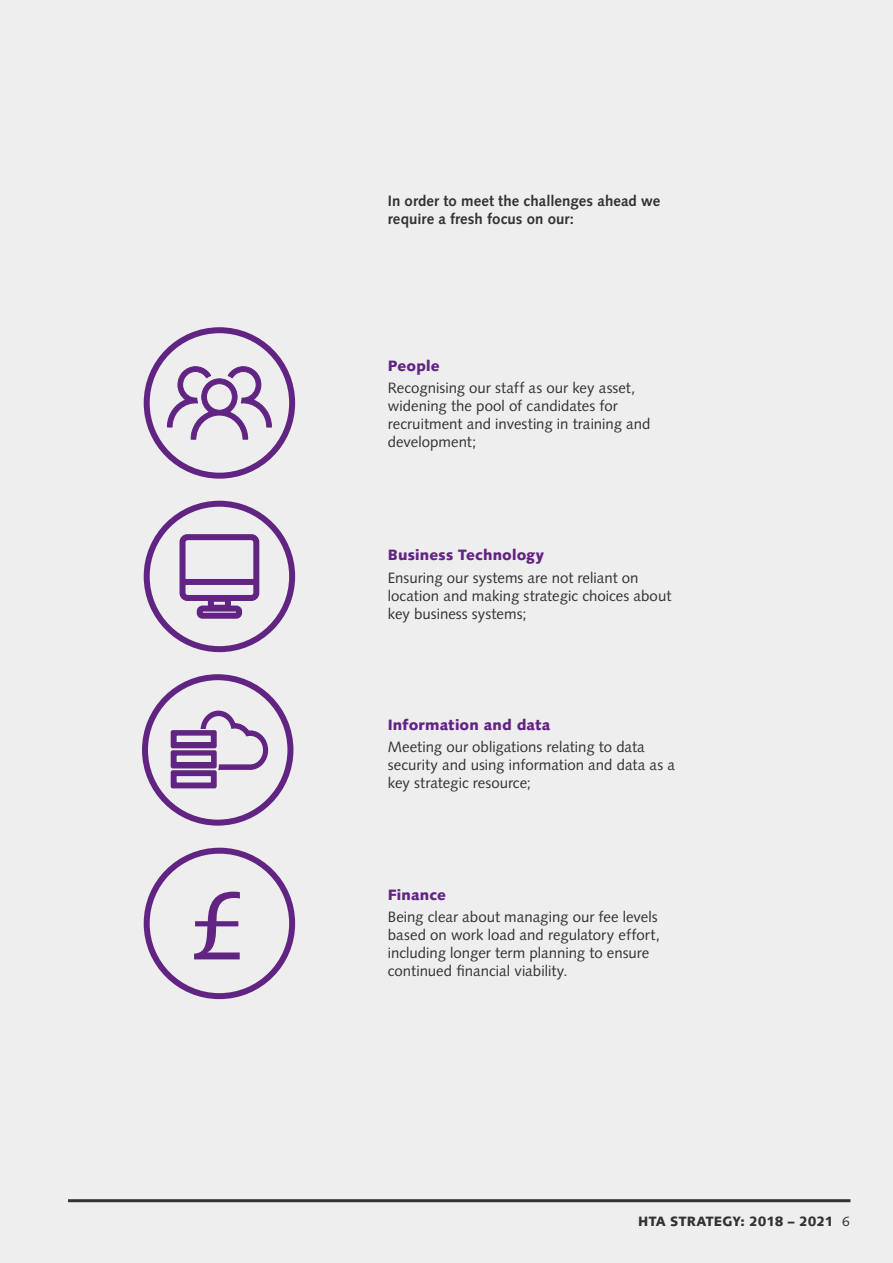
<style>
.page{position:relative;width:893px;height:1263px;background:#fff}
.page>*{position:absolute;margin:0;border:0;box-sizing:border-box;transform-origin:0 0}
.t1{font:96px "Syntax LT Std";color:#622483}
.t2{font:15px/18px "Syntax LT Std";color:#333132}
.t3{font:700 15px/18px "Syntax LT Std";letter-spacing:.01em;color:#333132}
.Paragraph_title_line{font:900 15px "Syntax LT Std";letter-spacing:.01em;color:#622483}
.t4{font:900 13.5px "Syntax LT Std";letter-spacing:-.005em;color:#333132}
.s1{font-weight:400}
</style>
<div class="page">
<div style="left:1px;top:0;width:892px;height:1263px;background:#eee"></div>
<svg style="left:170px;top:710px;width:99px;height:79px"></svg>
<div style="left:180px;top:534px;width:79px;height:67px;border:6px solid #622483;border-radius:5px"></div>
<div style="left:182px;top:579px;width:75px;height:6px;background:#622483"></div>
<div style="left:208px;top:596px;width:23px;height:15px;border:6px solid #622483"></div>
<div style="left:197px;top:605px;width:45px;height:14px;border:6px solid #622483;border-radius:3px"></div>
<svg style="left:167px;top:366px;width:105px;height:74px"></svg>
<div style="left:144px;top:327px;width:151px;height:152px;border:6px solid #622483;border-radius:50%"></div>
<div style="left:142px;top:674px;width:151px;height:152px;border:6px solid #622483;border-radius:50%"></div>
<div style="left:144px;top:848px;width:151px;height:151px;border:6px solid #622483;border-radius:50%"></div>
<div style="left:144px;top:501px;width:151px;height:151px;border:6px solid #622483;border-radius:50%"></div>
<hr style="left:68px;top:1199px;width:782px;height:3px;background:#333132">
<p class="t1" style="left:191px;top:869px;width:55px">£</p>
<p class="t3" style="left:388px;top:191px;width:274px">In order to meet the challenges ahead we require a fresh focus on our:</p>
<p class="Paragraph_title_line" style="left:388px;top:357px;width:53px">People</p>
<p class="t2" style="left:388px;top:379px;width:264px">Recognising our staff as our key asset, widening the pool of candidates for recruitment and investing in training and development;</p>
<p class="Paragraph_title_line" style="left:388px;top:546px;width:158px">Business Technology</p>
<p class="t2" style="left:388px;top:568px;width:285px">Ensuring our systems are not reliant on location and making strategic choices about key business systems;</p>
<p class="Paragraph_title_line" style="left:388px;top:716px;width:164px">Information and data</p>
<p class="t2" style="left:388px;top:738px;width:289px">Meeting our obligations relating to data security and using information and data as a key strategic resource;</p>
<p class="Paragraph_title_line" style="left:388px;top:886px;width:60px">Finance</p>
<p class="t2" style="left:388px;top:908px;width:274px">Being clear about managing our fee levels based on work load and regulatory effort, including longer term planning to ensure</p>
<p class="t2" style="left:388px;top:962px;width:181px">continued financial viability.</p>
<p class="t4" style="left:638px;top:1214px;width:213px">HTA STRATEGY: 2018 – 2021 <span class="s1">6</span></p>
</div>
